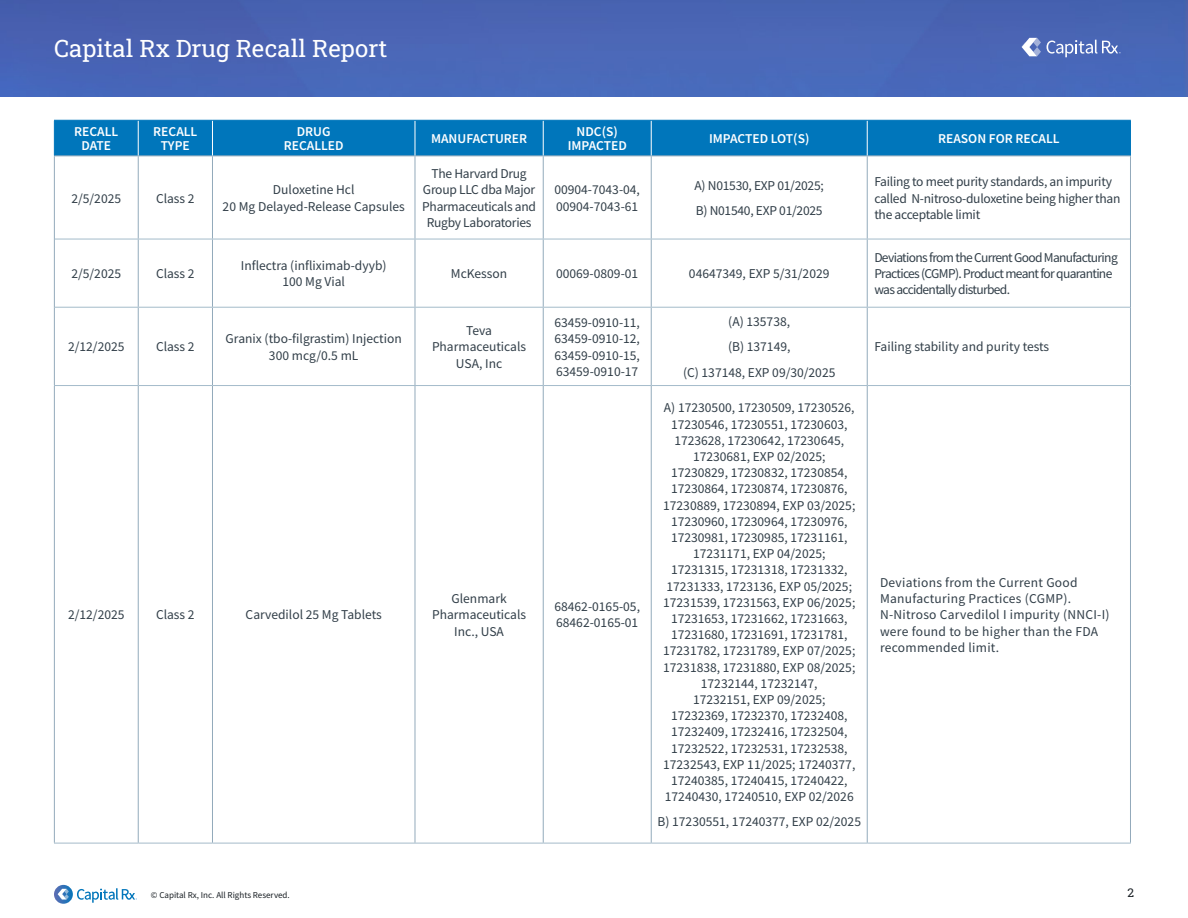
<style>
.page{position:relative;width:1188px;height:918px;background:#fff}
.page>*{position:absolute;margin:0;border:0;box-sizing:border-box;transform-origin:0 0}
.t1{font:24px "Roboto Slab";color:#fff}
.t2{font:13.5px/16.2px "Source Sans Pro";color:#313e48;text-align:center}
.t3{font:13.5px/16.2px "Source Sans Pro";letter-spacing:-.02em;color:#313e48}
.t4{font:13.5px/16.2px "Source Sans Pro";letter-spacing:.02em;color:#313e48}
.t5{font:13.5px/16.2px "Source Sans Pro";letter-spacing:-.05em;color:#313e48}
.t6{font:600 13.5px/13.5px "Source Sans Pro";color:#fff;text-align:center}
.t7{font:12px "Roboto Slab";color:#191f24}
.t8{font:9px "Source Sans Pro";color:#191f24}
</style>
<div class="page">
<svg style="left:54px;top:885px;width:19px;height:19px"></svg>
<svg style="left:58px;top:889px;width:11px;height:11px"></svg>
<svg style="left:77px;top:888px;width:60px;height:15px"></svg>
<div style="left:0;top:0;width:1188px;height:96px;background:#4965b6"></div>
<svg style="left:1022px;top:38px;width:19px;height:18px"></svg>
<svg style="left:1047px;top:40px;width:74px;height:17px"></svg>
<div style="left:55px;top:121px;width:1075px;height:35px;background:#0076bb"></div>
<hr style="left:54px;top:156px;width:84px;height:1px;background:#93aabb">
<hr style="left:138px;top:156px;width:74px;height:1px;background:#93aabb">
<hr style="left:212px;top:156px;width:203px;height:1px;background:#93aabb">
<hr style="left:415px;top:156px;width:128px;height:1px;background:#93aabb">
<hr style="left:543px;top:156px;width:108px;height:1px;background:#93aabb">
<hr style="left:651px;top:156px;width:216px;height:1px;background:#93aabb">
<hr style="left:867px;top:156px;width:264px;height:1px;background:#93aabb">
<hr style="left:54px;top:156px;width:1px;height:83px;background:#93aabb">
<hr style="left:138px;top:156px;width:1px;height:83px;background:#93aabb">
<hr style="left:212px;top:156px;width:1px;height:83px;background:#93aabb">
<hr style="left:415px;top:156px;width:1px;height:83px;background:#93aabb">
<hr style="left:543px;top:156px;width:1px;height:83px;background:#93aabb">
<hr style="left:651px;top:156px;width:1px;height:83px;background:#93aabb">
<hr style="left:867px;top:156px;width:1px;height:83px;background:#93aabb">
<hr style="left:1130px;top:156px;width:1px;height:83px;background:#93aabb">
<hr style="left:54px;top:239px;width:1px;height:68px;background:#93aabb">
<hr style="left:138px;top:239px;width:1px;height:68px;background:#93aabb">
<hr style="left:212px;top:239px;width:1px;height:68px;background:#93aabb">
<hr style="left:415px;top:239px;width:1px;height:68px;background:#93aabb">
<hr style="left:543px;top:239px;width:1px;height:68px;background:#93aabb">
<hr style="left:651px;top:239px;width:1px;height:68px;background:#93aabb">
<hr style="left:867px;top:239px;width:1px;height:68px;background:#93aabb">
<hr style="left:1130px;top:239px;width:1px;height:68px;background:#93aabb">
<hr style="left:54px;top:307px;width:1px;height:78px;background:#93aabb">
<hr style="left:138px;top:308px;width:1px;height:77px;background:#93aabb">
<hr style="left:212px;top:308px;width:1px;height:77px;background:#93aabb">
<hr style="left:415px;top:308px;width:1px;height:77px;background:#93aabb">
<hr style="left:543px;top:308px;width:1px;height:77px;background:#93aabb">
<hr style="left:651px;top:308px;width:1px;height:77px;background:#93aabb">
<hr style="left:867px;top:308px;width:1px;height:77px;background:#93aabb">
<hr style="left:1130px;top:307px;width:1px;height:78px;background:#93aabb">
<hr style="left:54px;top:386px;width:1px;height:457px;background:#93aabb">
<hr style="left:138px;top:386px;width:1px;height:457px;background:#93aabb">
<hr style="left:212px;top:386px;width:1px;height:457px;background:#93aabb">
<hr style="left:415px;top:386px;width:1px;height:457px;background:#93aabb">
<hr style="left:543px;top:386px;width:1px;height:457px;background:#93aabb">
<hr style="left:651px;top:386px;width:1px;height:457px;background:#93aabb">
<hr style="left:867px;top:386px;width:1px;height:457px;background:#93aabb">
<hr style="left:1130px;top:386px;width:1px;height:457px;background:#93aabb">
<hr style="left:138px;top:121px;width:1px;height:35px;background:#fff">
<hr style="left:212px;top:121px;width:1px;height:35px;background:#fff">
<hr style="left:415px;top:121px;width:1px;height:35px;background:#fff">
<hr style="left:543px;top:121px;width:1px;height:35px;background:#fff">
<hr style="left:651px;top:121px;width:1px;height:35px;background:#fff">
<hr style="left:867px;top:121px;width:1px;height:35px;background:#fff">
<hr style="left:54px;top:120px;width:84px;height:1px;background:#0076bb">
<hr style="left:54px;top:121px;width:1px;height:35px;background:#0076bb">
<hr style="left:138px;top:120px;width:74px;height:1px;background:#0076bb">
<hr style="left:212px;top:120px;width:203px;height:1px;background:#0076bb">
<hr style="left:415px;top:120px;width:128px;height:1px;background:#0076bb">
<hr style="left:543px;top:120px;width:108px;height:1px;background:#0076bb">
<hr style="left:651px;top:120px;width:216px;height:1px;background:#0076bb">
<hr style="left:867px;top:120px;width:264px;height:1px;background:#0076bb">
<hr style="left:1130px;top:121px;width:1px;height:35px;background:#0076bb">
<hr style="left:55px;top:239px;width:83px;height:1px;background:#a4bbca">
<hr style="left:138px;top:239px;width:74px;height:1px;background:#a4bbca">
<hr style="left:212px;top:239px;width:203px;height:1px;background:#a4bbca">
<hr style="left:415px;top:239px;width:128px;height:1px;background:#a4bbca">
<hr style="left:543px;top:239px;width:108px;height:1px;background:#a4bbca">
<hr style="left:651px;top:239px;width:216px;height:1px;background:#a4bbca">
<hr style="left:867px;top:239px;width:263px;height:1px;background:#a4bbca">
<hr style="left:55px;top:307px;width:83px;height:1px;background:#a4bbca">
<hr style="left:138px;top:307px;width:74px;height:1px;background:#a4bbca">
<hr style="left:212px;top:307px;width:203px;height:1px;background:#a4bbca">
<hr style="left:415px;top:307px;width:128px;height:1px;background:#a4bbca">
<hr style="left:543px;top:307px;width:108px;height:1px;background:#a4bbca">
<hr style="left:651px;top:307px;width:216px;height:1px;background:#a4bbca">
<hr style="left:867px;top:307px;width:263px;height:1px;background:#a4bbca">
<hr style="left:54px;top:385px;width:84px;height:1px;background:#a4bbca">
<hr style="left:138px;top:385px;width:74px;height:1px;background:#a4bbca">
<hr style="left:212px;top:385px;width:203px;height:1px;background:#a4bbca">
<hr style="left:415px;top:385px;width:128px;height:1px;background:#a4bbca">
<hr style="left:543px;top:385px;width:108px;height:1px;background:#a4bbca">
<hr style="left:651px;top:385px;width:216px;height:1px;background:#a4bbca">
<hr style="left:867px;top:385px;width:264px;height:1px;background:#a4bbca">
<hr style="left:54px;top:843px;width:84px;height:1px;background:#a4bbca">
<hr style="left:138px;top:843px;width:74px;height:1px;background:#a4bbca">
<hr style="left:212px;top:843px;width:203px;height:1px;background:#a4bbca">
<hr style="left:415px;top:843px;width:128px;height:1px;background:#a4bbca">
<hr style="left:543px;top:843px;width:108px;height:1px;background:#a4bbca">
<hr style="left:651px;top:843px;width:216px;height:1px;background:#a4bbca">
<hr style="left:867px;top:843px;width:264px;height:1px;background:#a4bbca">
<h1 class="t1" style="left:54px;top:32px;width:335px">Capital Rx Drug Recall Report</h1>
<p class="t6" style="left:74px;top:125px;width:46px">RECALL<br>DATE</p>
<p class="t6" style="left:153px;top:125px;width:46px">RECALL<br>TYPE</p>
<p class="t6" style="left:284px;top:125px;width:61px">DRUG<br>RECALLED</p>
<p class="t6" style="left:431px;top:132px;width:98px">MANUFACTURER</p>
<p class="t6" style="left:568px;top:125px;width:61px">NDC(S)<br>IMPACTED</p>
<p class="t6" style="left:709px;top:132px;width:102px">IMPACTED LOT(S)</p>
<p class="t6" style="left:938px;top:132px;width:123px">REASON FOR RECALL</p>
<p class="t2" style="left:71px;top:190px;width:51px">2/5/2025</p>
<p class="t2" style="left:156px;top:190px;width:40px">Class 2</p>
<p class="t2" style="left:223px;top:182px;width:184px">Duloxetine Hcl<br>20 Mg Delayed-Release Capsules</p>
<p class="t3" style="left:422px;top:166px;width:115px;text-align:center">The Harvard Drug<br>Group LLC dba Major<br>Pharmaceuticals and<br>Rugby Laboratories</p>
<p class="t2" style="left:554px;top:182px;width:87px;text-align:left">00904-7043-04,<br>00904-7043-61</p>
<p class="t3" style="left:695px;top:173px;width:131px;line-height:25.2px">A) N01530, EXP 01/2025;<br>B) N01540, EXP 01/2025</p>
<p class="t3" style="left:874px;top:174px;width:248px">Failing to meet purity standards, an impurity called N-nitroso-duloxetine being higher than the acceptable limit</p>
<p class="t2" style="left:71px;top:266px;width:51px">2/5/2025</p>
<p class="t2" style="left:156px;top:266px;width:40px">Class 2</p>
<p class="t2" style="left:241px;top:257px;width:147px">Inflectra (infliximab-dyyb)<br>100 Mg Vial</p>
<p class="t2" style="left:451px;top:266px;width:58px">McKesson</p>
<p class="t2" style="left:556px;top:266px;width:84px">00069-0809-01</p>
<p class="t2" style="left:689px;top:266px;width:142px">04647349, EXP 5/31/2029</p>
<p class="t2" style="left:68px;top:339px;width:58px">2/12/2025</p>
<p class="t2" style="left:156px;top:339px;width:40px">Class 2</p>
<p class="t2" style="left:226px;top:331px;width:178px">Granix (tbo-filgrastim) Injection<br>300 mcg/0.5 mL</p>
<p class="t2" style="left:432px;top:323px;width:96px">Teva<br>Pharmaceuticals<br>USA, Inc</p>
<p class="t2" style="left:554px;top:314px;width:87px;text-align:justify">63459-0910-11, 63459-0910-12, 63459-0910-15, 63459-0910-17</p>
<p class="t2" style="left:683px;top:309px;width:154px;line-height:25.2px">(A) 135738,<br>(B) 137149,<br>(C) 137148, EXP 09/30/2025</p>
<p class="t2" style="left:68px;top:607px;width:58px">2/12/2025</p>
<p class="t2" style="left:156px;top:607px;width:40px">Class 2</p>
<p class="t2" style="left:246px;top:607px;width:138px">Carvedilol 25 Mg Tablets</p>
<p class="t2" style="left:432px;top:591px;width:96px">Glenmark<br>Pharmaceuticals<br>Inc., USA</p>
<p class="t2" style="left:554px;top:599px;width:87px;text-align:left">68462-0165-05,<br>68462-0165-01</p>
<p class="t2" style="left:663px;top:400px;width:194px">A) 17230500, 17230509, 17230526,<br>17230546, 17230551, 17230603,<br>1723628, 17230642, 17230645,<br>17230681, EXP 02/2025;<br>17230829, 17230832, 17230854,<br>17230864, 17230874, 17230876,<br>17230889, 17230894, EXP 03/2025;<br>17230960, 17230964, 17230976,<br>17230981, 17230985, 17231161,<br>17231171, EXP 04/2025;<br>17231315, 17231318, 17231332,<br>17231333, 1723136, EXP 05/2025;<br>17231539, 17231563, EXP 06/2025;<br>17231653, 17231662, 17231663,<br>17231680, 17231691, 17231781,<br>17231782, 17231789, EXP 07/2025;<br>17231838, 17231880, EXP 08/2025;<br>17232144, 17232147,<br>17232151, EXP 09/2025;<br>17232369, 17232370, 17232408,<br>17232409, 17232416, 17232504,<br>17232522, 17232531, 17232538,<br>17232543, EXP 11/2025; 17240377,<br>17240385, 17240415, 17240422,<br>17240430, 17240510, EXP 02/2026</p>
<p class="t2" style="left:658px;top:814px;width:205px">B) 17230551, 17240377, EXP 02/2025</p>
<p class="t5" style="left:874px;top:249px;width:245px">Deviations from the Current Good Manufacturing<br>Practices (CGMP). Product meant for quarantine was accidentally disturbed.</p>
<p class="t2" style="left:874px;top:339px;width:176px">Failing stability and purity tests</p>
<p class="t4" style="left:880px;top:574px;width:231px">Deviations from the Current Good<br>Manufacturing Practices (CGMP).<br>N-Nitroso Carvedilol I impurity (NNCI-I) were found to be higher than the FDA recommended limit.</p>
<p class="t8" style="left:151px;top:889px;width:140px">© Capital Rx, Inc. All Rights Reserved.</p>
<p class="t7" style="left:1127px;top:885px;width:8px">2</p>
</div>
